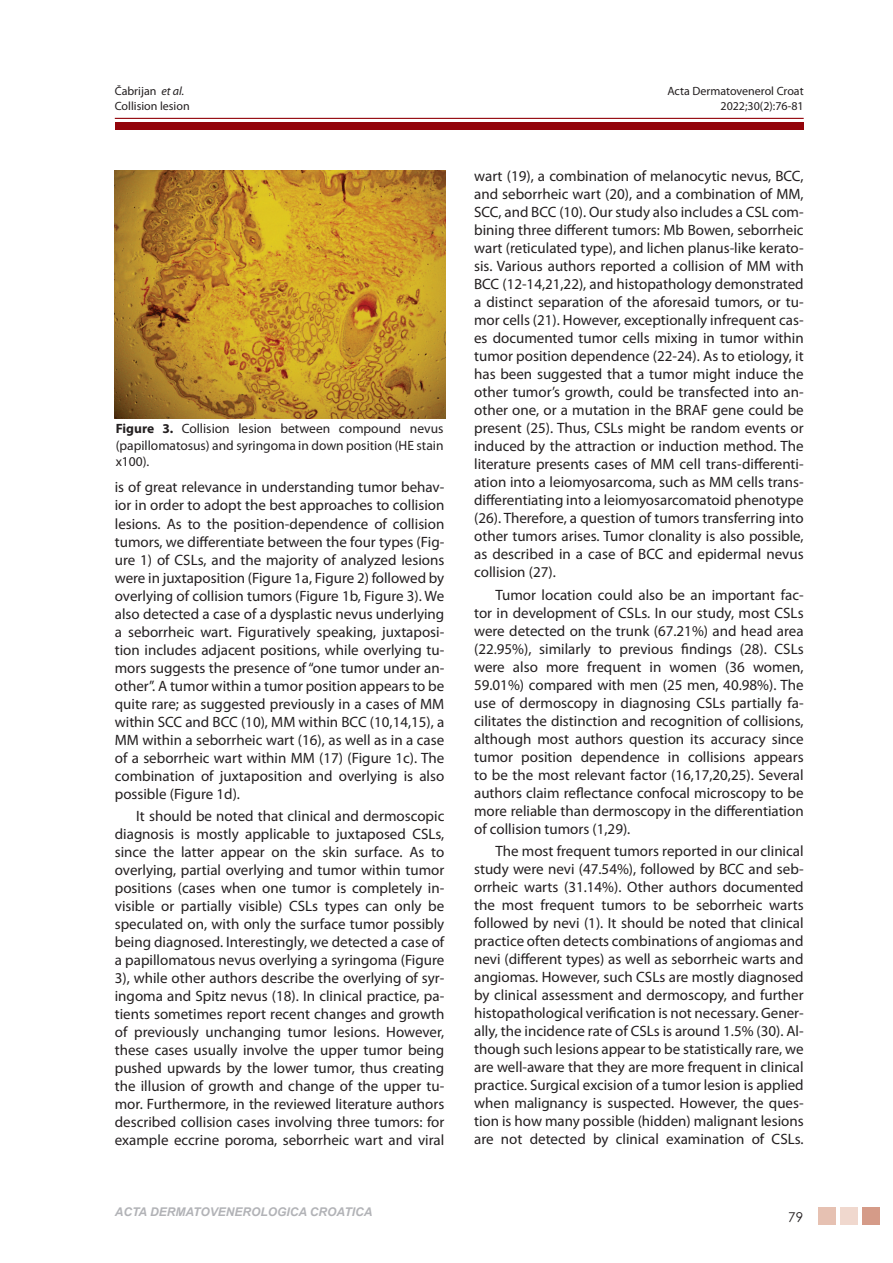
<style>
.page{position:relative;width:893px;height:1263px;background:#fff}
.page>*{position:absolute;margin:0;border:0;box-sizing:border-box;transform-origin:0 0}
.t1{font:15px/18px "Myriad Pro";color:#231f20;text-align:justify}
.t2{font:13.5px/16.5px "Myriad Pro";color:#231f20;text-align:justify}
.t3{font:13.5px "Century Gothic";color:#231f20}
.t4{font:12px "Myriad Pro";color:#231f20}
.t5{font:italic 700 12px "Arial";color:#b2b3b7}
.s1{font-style:italic}
.s2{font-weight:700}
</style>
<div class="page">
<div style="left:115px;top:122px;width:689px;height:8px;background:#93040a"></div>
<hr style="left:115px;top:118px;width:689px;height:1px;background:#93040a">
<div style="left:818px;top:1207px;width:18px;height:18px;background:#e6c1b2"></div>
<div style="left:840px;top:1207px;width:18px;height:18px;background:#f0d8ce"></div>
<div style="left:863px;top:1207px;width:17px;height:18px;background:#d59b88"></div>
<img style="left:115px;top:170px;width:330px;height:248px">
<p class="t4" style="left:115px;top:84px;width:71px">Čabrijan <span class="s1">et al.</span></p>
<p class="t4" style="left:667px;top:84px;width:138px">Acta Dermatovenerol Croat</p>
<p class="t4" style="left:115px;top:98px;width:76px">Collision lesion</p>
<p class="t4" style="left:720px;top:98px;width:85px">2022;30(2):76-81</p>
<p class="t2" style="left:116px;top:420px;width:329px"><span class="s2">Figure 3.</span> Collision lesion between compound nevus (papillomatosus) and syringoma in down position (HE stain x100).</p>
<p class="t1" style="left:115px;top:478px;width:331px">is of great relevance in understanding tumor behav&shy;ior in order to adopt the best approaches to collision lesions. As to the position-dependence of collision tumors, we differentiate between the four types (Fig&shy;ure 1) of CSLs, and the majority of analyzed lesions were in juxtaposition (Figure 1a, Figure 2) followed by overlying of collision tumors (Figure 1b, Figure 3). We also detected a case of a dysplastic nevus underlying a seborrheic wart. Figuratively speaking, juxtaposi&shy;tion includes adjacent positions, while overlying tu&shy;mors suggests the presence of “one tumor under an&shy;other”. A tumor within a tumor position appears to be quite rare; as suggested previously in a cases of MM within SCC and BCC (10), MM within BCC (10,14,15), a MM within a seborrheic wart (16), as well as in a case of a seborrheic wart within MM (17) (Figure 1c). The combination of juxtaposition and overlying is also possible (Figure 1d).</p>
<p class="t1" style="left:115px;top:806px;width:331px;text-indent:21px">It should be noted that clinical and dermoscopic diagnosis is mostly applicable to juxtaposed CSLs, since the latter appear on the skin surface. As to overlying, partial overlying and tumor within tumor positions (cases when one tumor is completely in&shy;visible or partially visible) CSLs types can only be speculated on, with only the surface tumor possibly being diagnosed. Interestingly, we detected a case of a papillomatous nevus overlying a syringoma (Figure 3), while other authors describe the overlying of syr&shy;ingoma and Spitz nevus (18). In clinical practice, pa&shy;tients sometimes report recent changes and growth of previously unchanging tumor lesions. However, these cases usually involve the upper tumor being pushed upwards by the lower tumor, thus creating the illusion of growth and change of the upper tu&shy;mor. Furthermore, in the reviewed literature authors described collision cases involving three tumors: for example eccrine poroma, seborrheic wart and viral</p>
<p class="t5" style="left:115px;top:1203px;width:259px">ACTA DERMATOVENEROLOGICA CROATICA</p>
<p class="t1" style="left:474px;top:167px;width:331px">wart (19), a combination of melanocytic nevus, BCC, and seborrheic wart (20), and a combination of MM, SCC, and BCC (10). Our study also includes a CSL com&shy;bining three different tumors: Mb Bowen, seborrheic wart (reticulated type), and lichen planus-like kerato&shy;sis. Various authors reported a collision of MM with BCC (12-14,21,22), and histopathology demonstrated a distinct separation of the aforesaid tumors, or tu&shy;mor cells (21). However, exceptionally infrequent cas&shy;es documented tumor cells mixing in tumor within tumor position dependence (22-24). As to etiology, it has been suggested that a tumor might induce the other tumor’s growth, could be transfected into an&shy;other one, or a mutation in the BRAF gene could be present (25). Thus, CSLs might be random events or induced by the attraction or induction method. The literature presents cases of MM cell trans-differenti&shy;ation into a leiomyosarcoma, such as MM cells trans&shy;differentiating into a leiomyosarcomatoid phenotype (26). Therefore, a question of tumors transferring into other tumors arises. Tumor clonality is also possible, as described in a case of BCC and epidermal nevus collision (27).</p>
<p class="t1" style="left:474px;top:585px;width:331px;text-indent:21px">Tumor location could also be an important fac&shy;tor in development of CSLs. In our study, most CSLs were detected on the trunk (67.21%) and head area (22.95%), similarly to previous findings (28). CSLs were also more frequent in women (36 women, 59.01%) compared with men (25 men, 40.98%). The use of dermoscopy in diagnosing CSLs partially fa&shy;cilitates the distinction and recognition of collisions, although most authors question its accuracy since tumor position dependence in collisions appears to be the most relevant factor (16,17,20,25). Several authors claim reflectance confocal microscopy to be more reliable than dermoscopy in the differentiation of collision tumors (1,29).</p>
<p class="t1" style="left:474px;top:842px;width:331px;text-indent:21px">The most frequent tumors reported in our clinical study were nevi (47.54%), followed by BCC and seb&shy;orrheic warts (31.14%). Other authors documented the most frequent tumors to be seborrheic warts followed by nevi (1). It should be noted that clinical practice often detects combinations of angiomas and nevi (different types) as well as seborrheic warts and angiomas. However, such CSLs are mostly diagnosed by clinical assessment and dermoscopy, and further histopathological verification is not necessary. Gener&shy;ally, the incidence rate of CSLs is around 1.5% (30). Al&shy;though such lesions appear to be statistically rare, we are well-aware that they are more frequent in clinical practice. Surgical excision of a tumor lesion is applied when malignancy is suspected. However, the ques&shy;tion is how many possible (hidden) malignant lesions are not detected by clinical examination of CSLs.</p>
<p class="t3" style="left:788px;top:1207px;width:16px">79</p>
</div>
